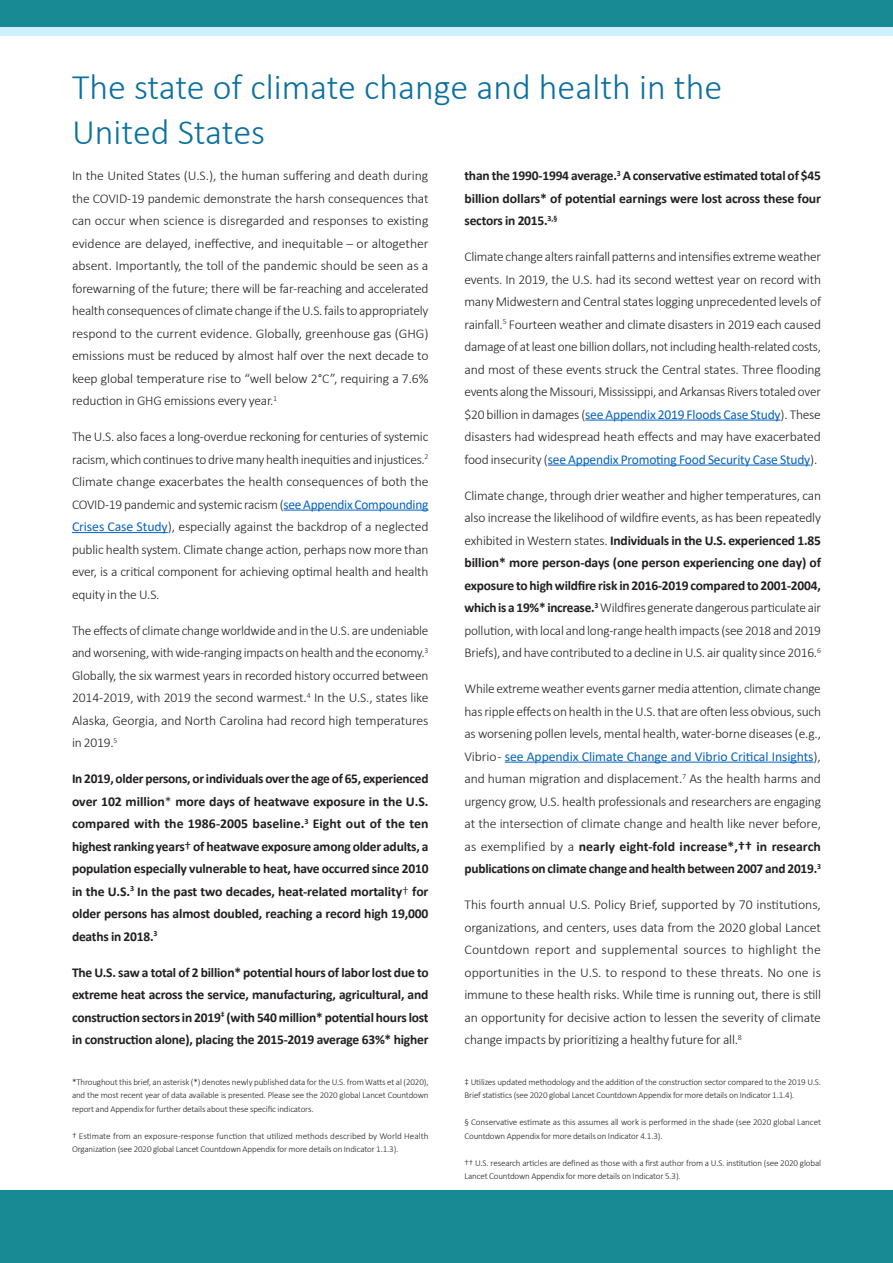
<style>
.page{position:relative;width:893px;height:1263px;background:#fff}
.page>*{position:absolute;margin:0;border:0;box-sizing:border-box;transform-origin:0 0}
.t1{font:300 36px/45px "Calibri";color:#0a70a1}
.Body_1_column{font:300 13.5px/22.5px "Calibri";letter-spacing:-.015em;color:#231f20;text-align:justify}
.Body_1_column-2{font:700 13.5px/22.5px "Calibri";letter-spacing:-.015em;color:#231f20;text-align:justify}
.Body{font:300 13.5px/22.5px "Calibri";letter-spacing:-.01em;color:#231f20;text-align:justify}
.Footnote{font:300 9px/13.5px "Calibri";letter-spacing:-.015em;color:#231f20}
.s1{font-weight:400;color:#0563c1}
.s2{font-weight:300}
.s3{font-weight:400}
.s4{font-weight:700}
</style>
<div class="page">
<div style="left:0;top:0;width:893px;height:27px;background:#178a94"></div>
<div style="left:0;top:27px;width:893px;height:9px;background:#d1f0ff"></div>
<div style="left:0;top:1191px;width:893px;height:72px;background:#178a94"></div>
<hr style="left:283px;top:510px;width:145px;height:1px;background:#0563c1">
<hr style="left:72px;top:532px;width:96px;height:1px;background:#0563c1">
<hr style="left:585px;top:420px;width:196px;height:1px;background:#0563c1">
<hr style="left:548px;top:465px;width:262px;height:1px;background:#0563c1">
<hr style="left:505px;top:762px;width:309px;height:1px;background:#0563c1">
<h1 class="t1" style="left:72px;top:64px;width:652px">The state of climate change and health in the<br>United States</h1>
<p class="Body_1_column" style="left:72px;top:164px;width:358px">In the United States (U.S.), the human suffering and death during the COVID-19 pandemic demonstrate the harsh consequences that can occur when science is disregarded and responses to existing evidence are delayed, ineffective, and inequitable – or altogether absent. Importantly, the toll of the pandemic should be seen as a forewarning of the future; there will be far-reaching and accelerated health consequences of climate change if the U.S. fails to appropriately respond to the current evidence. Globally, greenhouse gas (GHG) emissions must be reduced by almost half over the next decade to keep global temperature rise to “well below 2°C”, requiring a 7.6% reduction in GHG emissions every year.<sup>1</sup></p>
<p class="Body_1_column" style="left:72px;top:425px;width:358px">The U.S. also faces a long-overdue reckoning for centuries of systemic racism, which continues to drive many health inequities and injustices.<sup>2<br></sup>Climate change exacerbates the health consequences of both the COVID-19 pandemic and systemic racism (<span class="s1">see Appendix Compounding Crises Case Study</span>), especially against the backdrop of a neglected public health system. Climate change action, perhaps now more than ever, is a critical component for achieving optimal health and health equity in the U.S.</p>
<p class="Body" style="left:72px;top:619px;width:358px">The effects of climate change worldwide and in the U.S. are undeniable and worsening, with wide-ranging impacts on health and the economy.<sup>3<br></sup>Globally, the six warmest years in recorded history occurred between 2014-2019, with 2019 the second warmest.<sup>4</sup> In the U.S., states like Alaska, Georgia, and North Carolina had record high temperatures in 2019.<sup>5</sup></p>
<p class="Body_1_column-2" style="left:72px;top:767px;width:358px">In 2019, older persons, or individuals over the age of 65, experienced over 102 million<span class="s2">*</span> more days of heatwave exposure in the U.S. compared with the 1986-2005 baseline.<sup>3</sup> Eight out of the ten highest ranking years<span class="s3">†</span> of heatwave exposure among older adults, a population especially vulnerable to heat, have occurred since 2010 in the U.S.<sup>3</sup> In the past two decades, heat-related mortality<span class="s2">†</span> for older persons has almost doubled, reaching a record high 19,000 deaths in 2018.<sup>3</sup></p>
<p class="Body_1_column-2" style="left:72px;top:961px;width:358px">The U.S. saw a total of 2 billion* potential hours of labor lost due to extreme heat across the service, manufacturing, agricultural, and construction sectors in 2019<sup>‡</sup> (with 540 million* potential hours lost in construction alone), placing the 2015-2019 average 63%* higher</p>
<p class="Body_1_column-2" style="left:464px;top:164px;width:358px">than the 1990-1994 average.<sup>3</sup> A conservative estimated total of $45 billion dollars* of potential earnings were lost across these four sectors in 2015.<sup>3,§</sup></p>
<p class="Body_1_column" style="left:464px;top:245px;width:358px">Climate change alters rainfall patterns and intensifies extreme weather events. In 2019, the U.S. had its second wettest year on record with many Midwestern and Central states logging unprecedented levels of rainfall.<sup>5</sup> Fourteen weather and climate disasters in 2019 each caused damage of at least one billion dollars, not including health-related costs, and most of these events struck the Central states. Three flooding events along the Missouri, Mississippi, and Arkansas Rivers totaled over $20 billion in damages (<span class="s1">see Appendix 2019 Floods Case Study</span>). These disasters had widespread heath effects and may have exacerbated food insecurity (<span class="s1">see Appendix Promoting Food Security Case Study</span>).</p>
<p class="Body_1_column" style="left:464px;top:484px;width:358px">Climate change, through drier weather and higher temperatures, can also increase the likelihood of wildfire events, as has been repeatedly exhibited in Western states. <span class="s4">Individuals in the U.S. experienced 1.85 billion* more person-days (one person experiencing one day) of exposure to high wildfire risk in 2016-2019 compared to 2001-2004, which is a 19%* increase.</span><sup>3</sup> Wildfires generate dangerous particulate air pollution, with local and long-range health impacts (see 2018 and 2019<br>Briefs), and have contributed to a decline in U.S. air quality since 2016.<sup>6</sup></p>
<p class="Body_1_column" style="left:464px;top:677px;width:358px">While extreme weather events garner media attention, climate change has ripple effects on health in the U.S. that are often less obvious, such as worsening pollen levels, mental health, water-borne diseases (e.g., Vibrio - <span class="s1">see Appendix Climate Change and Vibrio Critical Insights</span>), and human migration and displacement.<sup>7</sup> As the health harms and urgency grow, U.S. health professionals and researchers are engaging at the intersection of climate change and health like never before, as exemplified by a <span class="s4">nearly eight-fold increase*,†† in research publications on climate change and health between 2007 and 2019.</span><sup>3</sup></p>
<p class="Body_1_column" style="left:464px;top:893px;width:358px">This fourth annual U.S. Policy Brief, supported by 70 institutions, organizations, and centers, uses data from the 2020 global Lancet Countdown report and supplemental sources to highlight the opportunities in the U.S. to respond to these threats. No one is immune to these health risks. While time is running out, there is still an opportunity for decisive action to lessen the severity of climate change impacts by prioritizing a healthy future for all.<sup>8</sup></p>
<p class="Footnote" style="left:72px;top:1075px;width:358px;text-align:justify">*Throughout this brief, an asterisk (*) denotes newly published data for the U.S. from Watts et al (2020), and the most recent year of data available is presented. Please see the 2020 global Lancet Countdown report and Appendix for further details about these specific indicators.</p>
<p class="Footnote" style="left:72px;top:1129px;width:358px">† Estimate from an exposure-response function that utilized methods described by World Health<br>Organization (see 2020 global Lancet Countdown Appendix for more details on Indicator 1.1.3).</p>
<p class="Footnote" style="left:464px;top:1075px;width:358px">‡ Utilizes updated methodology and the addition of the construction sector compared to the 2019 U.S.<br>Brief statistics (see 2020 global Lancet Countdown Appendix for more details on Indicator 1.1.4).</p>
<p class="Footnote" style="left:464px;top:1115px;width:358px">§ Conservative estimate as this assumes all work is performed in the shade (see 2020 global Lancet<br>Countdown Appendix for more details on Indicator 4.1.3).</p>
<p class="Footnote" style="left:464px;top:1156px;width:358px">†† U.S. research articles are defined as those with a first author from a U.S. institution (see 2020 global<br>Lancet Countdown Appendix for more details on Indicator 5.3).</p>
</div>
